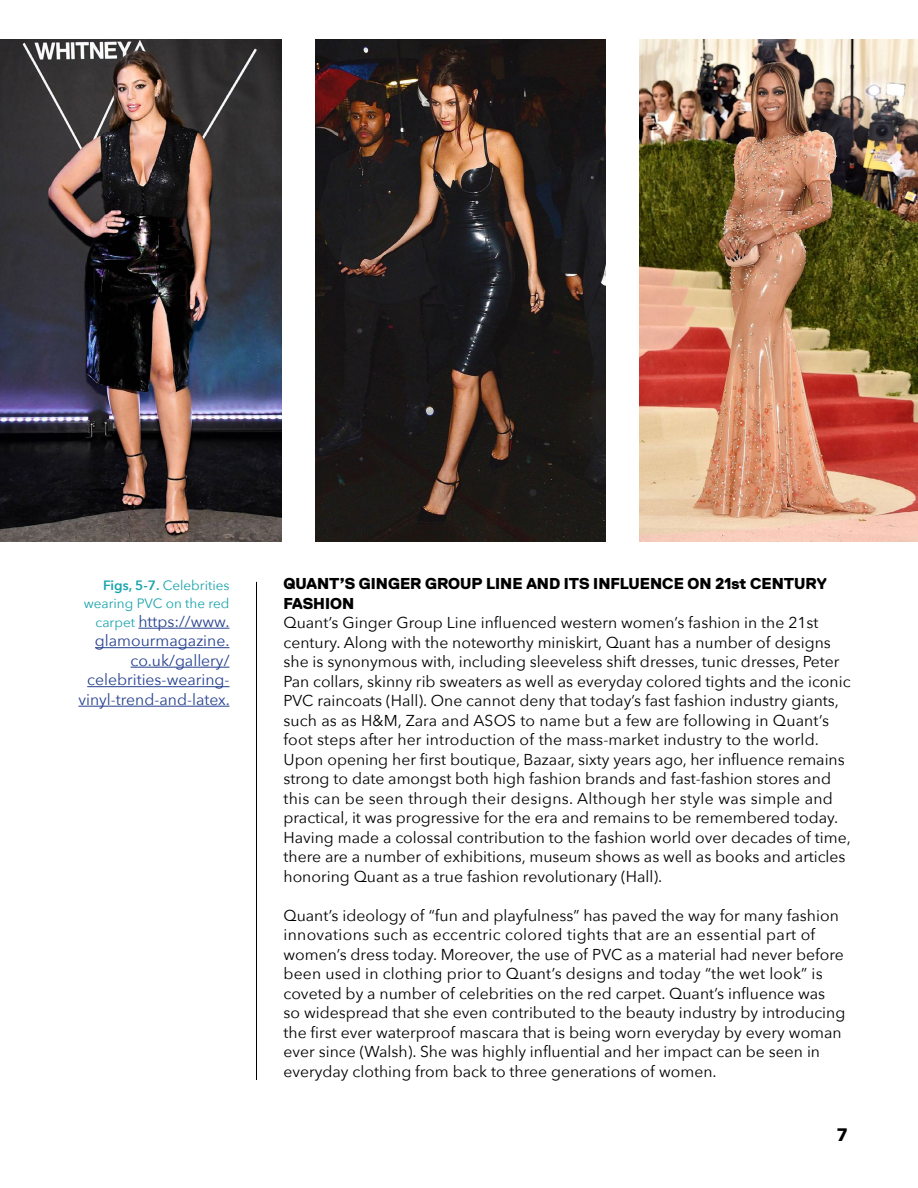
<style>
.page{position:relative;width:918px;height:1188px;background:#fff}
.page>*{position:absolute;margin:0;border:0;box-sizing:border-box;transform-origin:0 0}
.t1{font:700 18px "Avenir Next";color:#000}
.t2{font:15.75px/19.5px "Avenir Next";color:#000}
.t3{font:15.75px/19.5px "Avenir Next";color:#25408f;text-align:right}
.t4{font:800 15.75px/19.5px "Replica Std";color:#000}
.t5{font:13.5px/17.2px "Avenir Next";color:#19a3ac;text-align:right}
.s1{font-weight:600}
.s2{font-size:13.5px;color:#19a3ac}
</style>
<div class="page">
<hr style="left:256px;top:582px;width:1px;height:498px;background:#000">
<hr style="left:87px;top:686px;width:143px;height:1px;background:#25408f">
<hr style="left:131px;top:667px;width:98px;height:1px;background:#25408f">
<hr style="left:95px;top:647px;width:134px;height:1px;background:#25408f">
<hr style="left:138px;top:628px;width:92px;height:1px;background:#25408f">
<hr style="left:78px;top:706px;width:152px;height:1px;background:#25408f">
<img style="left:0;top:39px;width:282px;height:503px">
<img style="left:315px;top:39px;width:291px;height:503px">
<img style="left:639px;top:39px;width:279px;height:503px">
<p class="t5" style="left:84px;top:576px;width:147px"><span class="s1">Figs, 5-7.</span> Celebrities wearing PVC on the red</p>
<p class="t3" style="left:78px;top:611px;width:153px"><span class="s2">carpet</span> https://www. glamourmagazine. co.uk/gallery/ celebrities-wearing&shy;vinyl-trend-and-latex.</p>
<p class="t4" style="left:283px;top:574px;width:545px">QUANT’S GINGER GROUP LINE AND ITS INFLUENCE ON 21st CENTURY<br>FASHION</p>
<p class="t2" style="left:283px;top:612px;width:537px">Quant’s Ginger Group Line influenced western women’s fashion in the 21st</p>
<p class="t2" style="left:283px;top:632px;width:569px">century. Along with the noteworthy miniskirt, Quant has a number of designs she is synonymous with, including sleeveless shift dresses, tunic dresses, Peter Pan collars, skinny rib sweaters as well as everyday colored tights and the iconic PVC raincoats (Hall). One cannot deny that today’s fast fashion industry giants, such as as H&amp;M, Zara and ASOS to name but a few are following in Quant’s foot steps after her introduction of the mass-market industry to the world.</p>
<p class="t2" style="left:283px;top:749px;width:563px">Upon opening her first boutique, Bazaar, sixty years ago, her influence remains</p>
<p class="t2" style="left:283px;top:768px;width:569px">strong to date amongst both high fashion brands and fast-fashion stores and this can be seen through their designs. Although her style was simple and practical, it was progressive for the era and remains to be remembered today.<br>Having made a colossal contribution to the fashion world over decades of time, there are a number of exhibitions, museum shows as well as books and articles honoring Quant as a true fashion revolutionary (Hall).</p>
<p class="t2" style="left:283px;top:905px;width:562px">Quant’s ideology of “fun and playfulness” has paved the way for many fashion innovations such as eccentric colored tights that are an essential part of women’s dress today. Moreover, the use of PVC as a material had never before been used in clothing prior to Quant’s designs and today “the wet look” is</p>
<p class="t2" style="left:283px;top:983px;width:543px">coveted by a number of celebrities on the red carpet. Quant’s influence was</p>
<p class="t2" style="left:283px;top:1002px;width:563px">so widespread that she even contributed to the beauty industry by introducing</p>
<p class="t2" style="left:283px;top:1022px;width:560px">the first ever waterproof mascara that is being worn everyday by every woman ever since (Walsh). She was highly influential and her impact can be seen in</p>
<p class="t2" style="left:283px;top:1061px;width:435px">everyday clothing from back to three generations of women.</p>
<p class="t1" style="left:836px;top:1119px;width:13px">7</p>
</div>
